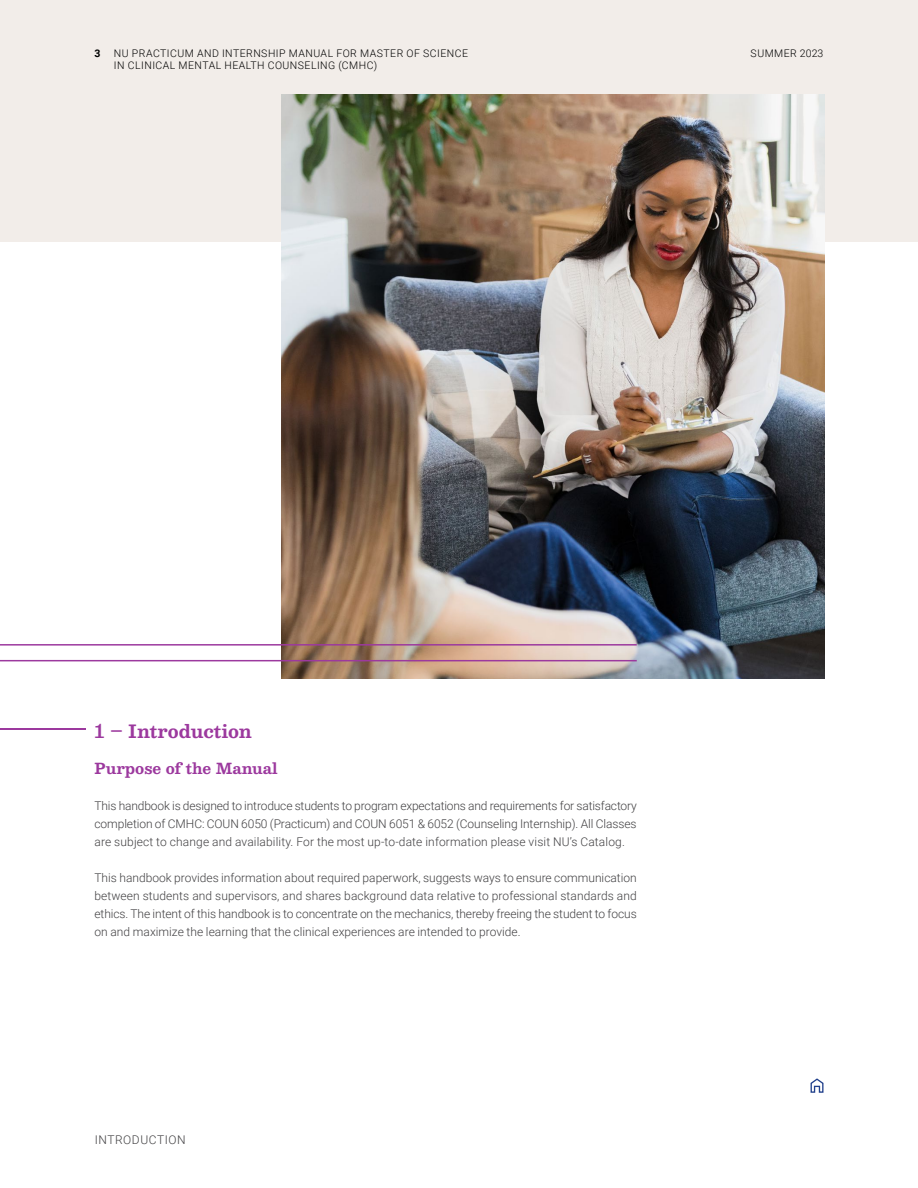
<style>
.page{position:relative;width:918px;height:1188px;background:#fff}
.page>*{position:absolute;margin:0;border:0;box-sizing:border-box;transform-origin:0 0}
.t1{font:18px "Besley";letter-spacing:-.005em;color:#9c399e}
.t2{font:15px "Besley";color:#9c399e}
.t3{font:300 12px/18px "Roboto";letter-spacing:.01em;color:#414042;text-align:justify}
.t4{font:300 12px "Roboto";letter-spacing:.045em;color:#414042}
.t5{font:300 10.5px/12.6px "Roboto";letter-spacing:.045em;color:#000}
.t6{font:700 10.5px "Roboto";color:#000}
</style>
<div class="page">
<svg style="left:811px;top:1078px;width:13px;height:15px"></svg>
<hr style="left:0;top:728px;width:85px;height:2px;background:#9c399e">
<div style="left:0;top:0;width:918px;height:242px;background:#f2ede9"></div>
<img style="left:281px;top:94px;width:543px;height:585px">
<hr style="left:0;top:644px;width:637px;height:2px;background:#9c399e">
<hr style="left:0;top:660px;width:637px;height:1px;background:#9c399e">
<p class="t6" style="left:94px;top:46px;width:8px">3</p>
<p class="t5" style="left:114px;top:46px;width:356px">NU PRACTICUM AND INTERNSHIP MANUAL FOR MASTER OF SCIENCE<br>IN CLINICAL MENTAL HEALTH COUNSELING (CMHC)</p>
<p class="t5" style="left:751px;top:47px;width:74px">SUMMER 2023</p>
<h1 class="t1" style="left:94px;top:719px;width:159px">1 – Introduction</h1>
<p class="t2" style="left:94px;top:758px;width:185px">Purpose of the Manual</p>
<p class="t3" style="left:94px;top:796px;width:544px">This handbook is designed to introduce students to program expectations and requirements for satisfactory completion of CMHC: COUN 6050 (Practicum) and COUN 6051 &amp; 6052 (Counseling Internship). All Classes are subject to change and availability. For the most up-to-date information please visit NU’s Catalog.</p>
<p class="t3" style="left:94px;top:868px;width:544px">This handbook provides information about required paperwork, suggests ways to ensure communication between students and supervisors, and shares background data relative to professional standards and ethics. The intent of this handbook is to concentrate on the mechanics, thereby freeing the student to focus on and maximize the learning that the clinical experiences are intended to provide.</p>
<p class="t4" style="left:95px;top:1131px;width:93px">INTRODUCTION</p>
</div>
